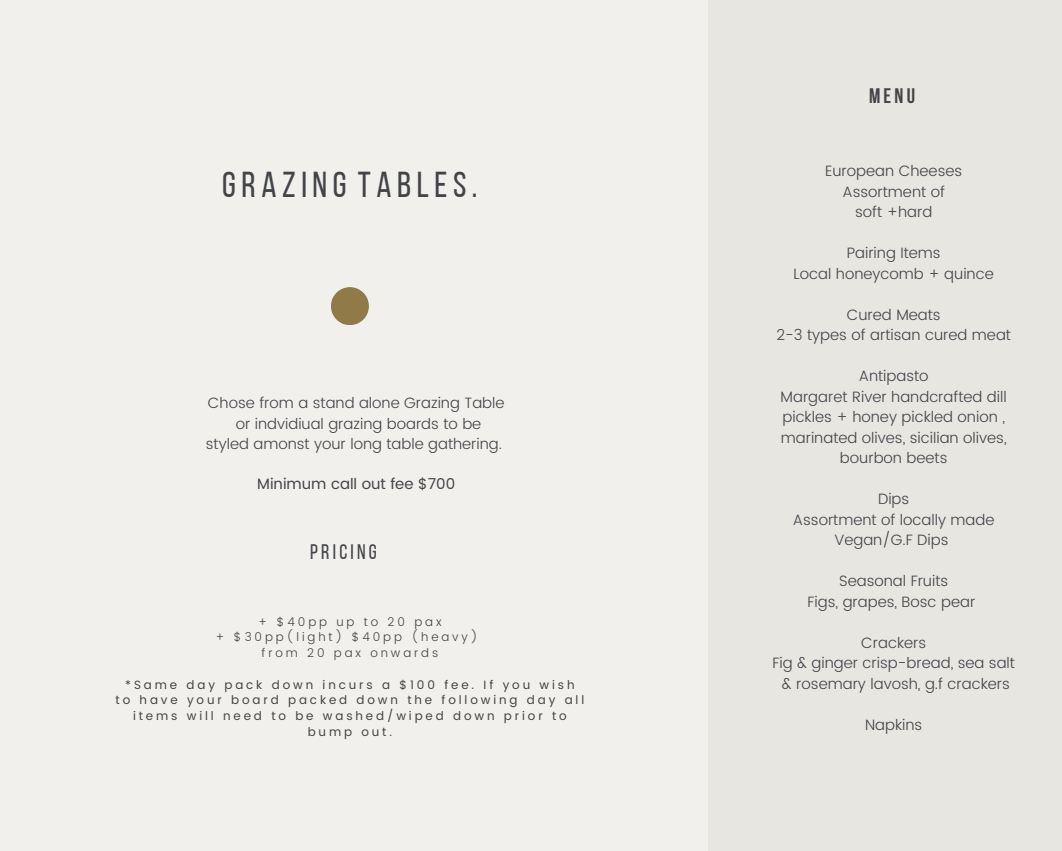
<style>
.page{position:relative;width:1062px;height:851px;background:#fff}
.page>*{position:absolute;margin:0;border:0;box-sizing:border-box;transform-origin:0 0}
.t1{font:36px "Bebas Neue";letter-spacing:.155em;color:#43444a}
.t2{font:21px "Bebas Neue";letter-spacing:.155em;color:#43444a}
.t3{font:700 21px "Bebas Neue";color:#43444a}
.t4{font:300 15px/20.5px "Poppins";color:#43444a;text-align:center}
.t5{font:15px "Poppins";color:#43444a}
.t6{font:12px/15.8px "Poppins";letter-spacing:.24em;color:#444440;text-align:center}
.t7{font:300 12px/15.8px "Poppins";letter-spacing:.24em;color:#444440;text-align:center}
</style>
<div class="page">
<div style="left:0;top:0;width:1062px;height:850px;background:#e8e6e0"></div>
<div style="left:0;top:0;width:708px;height:850px;background:#f1f0ec"></div>
<svg style="left:331px;top:287px;width:38px;height:38px"></svg>
<h1 class="t1" style="left:222px;top:170px;width:257px">GRAZING TABLES.</h1>
<p class="t4" style="left:206px;top:393px;width:300px">Chose from a stand alone Grazing Table or indvidiual grazing boards to be<br>styled amonst your long table gathering.</p>
<p class="t5" style="left:257px;top:475px;width:200px">Minimum call out fee $700</p>
<h2 class="t2" style="left:310px;top:543px;width:68px">PRICING</h2>
<p class="t7" style="left:215px;top:613px;width:264px">+ $40pp up to 20 pax<br>+ $30pp(light) $40pp (heavy) from 20 pax onwards</p>
<p class="t6" style="left:116px;top:676px;width:470px">*Same day pack down incurs a $100 fee. If you wish<br>to have your board packed down the following day all items will need to be washed/wiped down prior to bump out.</p>
<h2 class="t3" style="left:869px;top:87px;width:48px">MENu</h2>
<p class="t4" style="left:825px;top:161px;width:139px">European Cheeses<br>Assortment of<br>soft +hard</p>
<p class="t4" style="left:794px;top:243px;width:202px">Pairing Items<br>Local honeycomb + quince</p>
<p class="t4" style="left:776px;top:304px;width:236px">Cured Meats<br>2-3 types of artisan cured meat</p>
<p class="t4" style="left:781px;top:365px;width:228px">Antipasto<br>Margaret River handcrafted dill pickles + honey pickled onion , marinated olives, sicilian olives, bourbon beets</p>
<p class="t4" style="left:793px;top:488px;width:203px">Dips<br>Assortment of locally made<br>Vegan/G.F Dips</p>
<p class="t4" style="left:808px;top:570px;width:169px">Seasonal Fruits<br>Figs, grapes, Bosc pear</p>
<p class="t4" style="left:772px;top:632px;width:244px">Crackers<br>Fig &amp; ginger crisp-bread, sea salt &amp; rosemary lavosh, g.f crackers</p>
<p class="t4" style="left:865px;top:714px;width:59px">Napkins</p>
</div>
